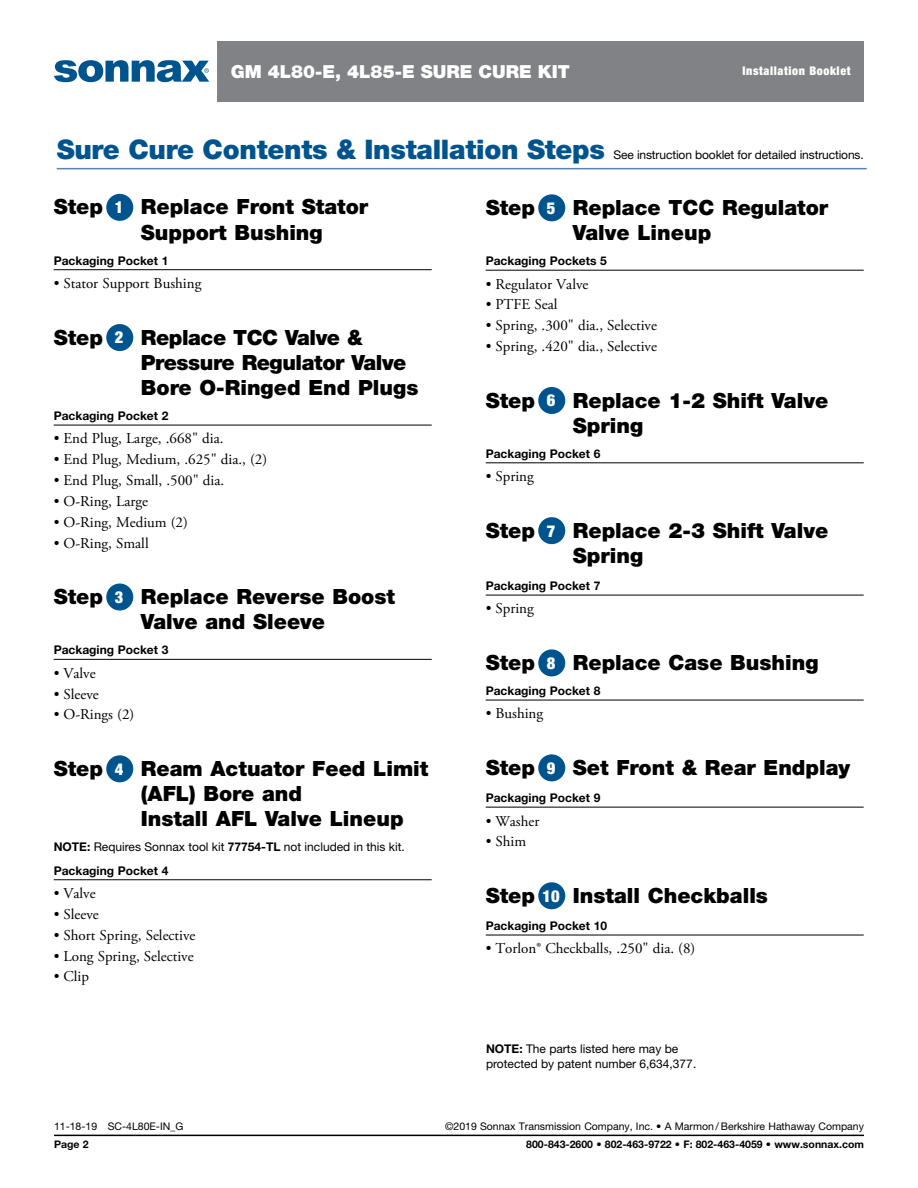
<style>
.page{position:relative;width:918px;height:1188px;background:#fff}
.page>*{position:absolute;margin:0;border:0;box-sizing:border-box;transform-origin:0 0}
.t1{font:900 27px "Helvetica Neue LT Std";letter-spacing:-.01em;color:#00548e}
.t2{font:900 21px/25.2px "Helvetica Neue LT Std";color:#000}
.t3{font:900 21px/25.2px "Helvetica Neue LT Std";letter-spacing:-.02em;color:#000}
.t4{font:900 18px "Helvetica Neue LT Std";color:#fff}
.t5{font:900 condensed 16.5px "Helvetica Neue LT Std";color:#fff}
.t6{font:15px "Adobe Garamond Pro";color:#000}
.t7{font:12px/23.4px "Helvetica Neue LT Std";color:#000}
.t8{font:700 12px "Helvetica Neue LT Std";color:#000}
.t9{font:900 condensed 12px "Helvetica Neue LT Std";letter-spacing:.05em;color:#fff}
.t10{font:10.5px "Helvetica Neue LT Std";color:#000}
.t11{font:700 10.5px "Helvetica Neue LT Std";color:#000}
.s1{font-weight:700}
</style>
<div class="page">
<hr style="left:54px;top:269px;width:378px;height:1px;background:#000">
<hr style="left:54px;top:425px;width:378px;height:1px;background:#000">
<hr style="left:54px;top:659px;width:378px;height:1px;background:#000">
<hr style="left:54px;top:879px;width:378px;height:1px;background:#000">
<div style="left:106px;top:194px;width:27px;height:27px;background:#00548e;border-radius:50%"></div>
<div style="left:106px;top:324px;width:27px;height:27px;background:#00548e;border-radius:50%"></div>
<div style="left:106px;top:584px;width:27px;height:27px;background:#00548e;border-radius:50%"></div>
<div style="left:106px;top:755px;width:27px;height:27px;background:#00548e;border-radius:50%"></div>
<hr style="left:486px;top:270px;width:378px;height:1px;background:#000">
<hr style="left:486px;top:462px;width:378px;height:1px;background:#000">
<hr style="left:486px;top:595px;width:378px;height:1px;background:#000">
<hr style="left:486px;top:700px;width:378px;height:1px;background:#000">
<hr style="left:486px;top:807px;width:378px;height:1px;background:#000">
<hr style="left:486px;top:935px;width:378px;height:1px;background:#000">
<div style="left:538px;top:194px;width:27px;height:27px;background:#00548e;border-radius:50%"></div>
<div style="left:538px;top:387px;width:27px;height:27px;background:#00548e;border-radius:50%"></div>
<div style="left:538px;top:517px;width:27px;height:27px;background:#00548e;border-radius:50%"></div>
<div style="left:538px;top:649px;width:27px;height:27px;background:#00548e;border-radius:50%"></div>
<div style="left:538px;top:754px;width:27px;height:27px;background:#00548e;border-radius:50%"></div>
<div style="left:538px;top:882px;width:27px;height:27px;background:#00548e;border-radius:50%"></div>
<hr style="left:57px;top:168px;width:810px;height:1px;background:#5783b3">
<hr style="left:54px;top:1135px;width:810px;height:1px;background:#000">
<svg style="left:54px;top:60px;width:155px;height:22px"></svg>
<div style="left:217px;top:41px;width:647px;height:61px;background:#808285"></div>
<p class="t4" style="left:231px;top:60px;width:340px">GM 4L80-E, 4L85-E SURE CURE KIT</p>
<p class="t9" style="left:742px;top:63px;width:110px">Installation Booklet</p>
<h1 class="t1" style="left:57px;top:134px;width:550px">Sure Cure Contents &amp; Installation Steps</h1>
<p class="t7" style="left:613px;top:143px;width:252px">See instruction booklet for detailed instructions.</p>
<h2 class="t2" style="left:54px;top:194px;width:51px">Step</h2>
<h2 class="t2" style="left:141px;top:194px;width:229px">Replace Front Stator<br>Support Bushing</h2>
<p class="t8" style="left:54px;top:253px;width:116px">Packaging Pocket 1</p>
<p class="t6" style="left:54px;top:274px;width:149px">• Stator Support Bushing</p>
<h2 class="t2" style="left:54px;top:324px;width:51px">Step</h2>
<h2 class="t3" style="left:141px;top:324px;width:279px">Replace TCC Valve &amp;<br>Pressure Regulator Valve<br>Bore O-Ringed End Plugs</h2>
<p class="t8" style="left:54px;top:409px;width:116px">Packaging Pocket 2</p>
<p class="t6" style="left:54px;top:430px;width:171px">• End Plug, Large, .668" dia.</p>
<p class="t6" style="left:54px;top:451px;width:215px">• End Plug, Medium, .625" dia., (2)</p>
<p class="t6" style="left:54px;top:471px;width:172px">• End Plug, Small, .500" dia.</p>
<p class="t6" style="left:54px;top:492px;width:96px">• O-Ring, Large</p>
<p class="t6" style="left:54px;top:513px;width:136px">• O-Ring, Medium (2)</p>
<p class="t6" style="left:54px;top:534px;width:97px">• O-Ring, Small</p>
<h2 class="t2" style="left:54px;top:584px;width:51px">Step</h2>
<h2 class="t2" style="left:141px;top:584px;width:256px">Replace Reverse Boost<br>Valve and Sleeve</h2>
<p class="t8" style="left:54px;top:643px;width:116px">Packaging Pocket 3</p>
<p class="t6" style="left:54px;top:664px;width:44px">• Valve</p>
<p class="t6" style="left:54px;top:685px;width:47px">• Sleeve</p>
<p class="t6" style="left:54px;top:706px;width:82px">• O-Rings (2)</p>
<h2 class="t2" style="left:54px;top:756px;width:51px">Step</h2>
<h2 class="t2" style="left:141px;top:756px;width:289px">Ream Actuator Feed Limit (AFL) Bore and<br>Install AFL Valve Lineup</h2>
<p class="t7" style="left:54px;top:835px;width:353px"><span class="s1">NOTE:</span> Requires Sonnax tool kit <span class="s1">77754-TL</span> not included in this kit.<br><span class="s1">Packaging Pocket 4</span></p>
<p class="t6" style="left:54px;top:884px;width:44px">• Valve</p>
<p class="t6" style="left:54px;top:905px;width:47px">• Sleeve</p>
<p class="t6" style="left:54px;top:926px;width:143px">• Short Spring, Selective</p>
<p class="t6" style="left:54px;top:947px;width:142px">• Long Spring, Selective</p>
<p class="t6" style="left:54px;top:968px;width:37px">• Clip</p>
<p class="t5" style="left:115px;top:197px;width:10px">1</p>
<p class="t5" style="left:115px;top:327px;width:10px">2</p>
<p class="t5" style="left:115px;top:587px;width:10px">3</p>
<p class="t5" style="left:115px;top:759px;width:10px">4</p>
<h2 class="t2" style="left:486px;top:195px;width:51px">Step</h2>
<h2 class="t2" style="left:573px;top:195px;width:257px">Replace TCC Regulator<br>Valve Lineup</h2>
<p class="t8" style="left:486px;top:254px;width:123px">Packaging Pockets 5</p>
<p class="t6" style="left:486px;top:275px;width:104px">• Regulator Valve</p>
<p class="t6" style="left:486px;top:296px;width:73px">• PTFE Seal</p>
<p class="t6" style="left:486px;top:316px;width:173px">• Spring, .300" dia., Selective</p>
<p class="t6" style="left:486px;top:337px;width:173px">• Spring, .420" dia., Selective</p>
<h2 class="t2" style="left:486px;top:387px;width:51px">Step</h2>
<h2 class="t2" style="left:573px;top:387px;width:257px">Replace 1-2 Shift Valve<br>Spring</h2>
<p class="t8" style="left:486px;top:446px;width:116px">Packaging Pocket 6</p>
<p class="t6" style="left:486px;top:467px;width:50px">• Spring</p>
<h2 class="t2" style="left:486px;top:518px;width:51px">Step</h2>
<h2 class="t2" style="left:573px;top:518px;width:257px">Replace 2-3 Shift Valve<br>Spring</h2>
<p class="t8" style="left:486px;top:579px;width:116px">Packaging Pocket 7</p>
<p class="t6" style="left:486px;top:600px;width:50px">• Spring</p>
<h2 class="t2" style="left:486px;top:650px;width:51px">Step</h2>
<h2 class="t2" style="left:573px;top:650px;width:247px">Replace Case Bushing</h2>
<p class="t8" style="left:486px;top:683px;width:116px">Packaging Pocket 8</p>
<p class="t6" style="left:486px;top:705px;width:59px">• Bushing</p>
<h2 class="t2" style="left:486px;top:755px;width:51px">Step</h2>
<h2 class="t2" style="left:573px;top:755px;width:279px">Set Front &amp; Rear Endplay</h2>
<p class="t8" style="left:486px;top:791px;width:116px">Packaging Pocket 9</p>
<p class="t6" style="left:486px;top:812px;width:55px">• Washer</p>
<p class="t6" style="left:486px;top:833px;width:42px">• Shim</p>
<p class="t5" style="left:547px;top:198px;width:10px">5</p>
<p class="t5" style="left:547px;top:390px;width:10px">6</p>
<p class="t5" style="left:547px;top:521px;width:10px">7</p>
<p class="t5" style="left:547px;top:653px;width:10px">8</p>
<p class="t5" style="left:547px;top:758px;width:10px">9</p>
<h2 class="t2" style="left:486px;top:883px;width:51px">Step</h2>
<h2 class="t2" style="left:573px;top:883px;width:197px">Install Checkballs</h2>
<p class="t8" style="left:486px;top:918px;width:123px">Packaging Pocket 10</p>
<p class="t6" style="left:486px;top:940px;width:211px">• Torlon® Checkballs, .250" dia. (8)</p>
<p class="t5" style="left:542px;top:886px;width:19px">10</p>
<p class="t7" style="left:486px;top:1042px;width:212px;line-height:14.4px"><span class="s1">NOTE:</span> The parts listed here may be protected by patent number 6,634,377.</p>
<p class="t10" style="left:54px;top:1120px;width:131px">11-18-19 SC-4L80E-IN_G</p>
<p class="t10" style="left:445px;top:1120px;width:420px">©2019 Sonnax Transmission Company, Inc. • A Marmon / Berkshire Hathaway Company</p>
<p class="t11" style="left:54px;top:1138px;width:36px">Page 2</p>
<p class="t11" style="left:526px;top:1138px;width:339px">800-843-2600 • 802-463-9722 • F: 802-463-4059 • www.sonnax.com</p>
</div>
